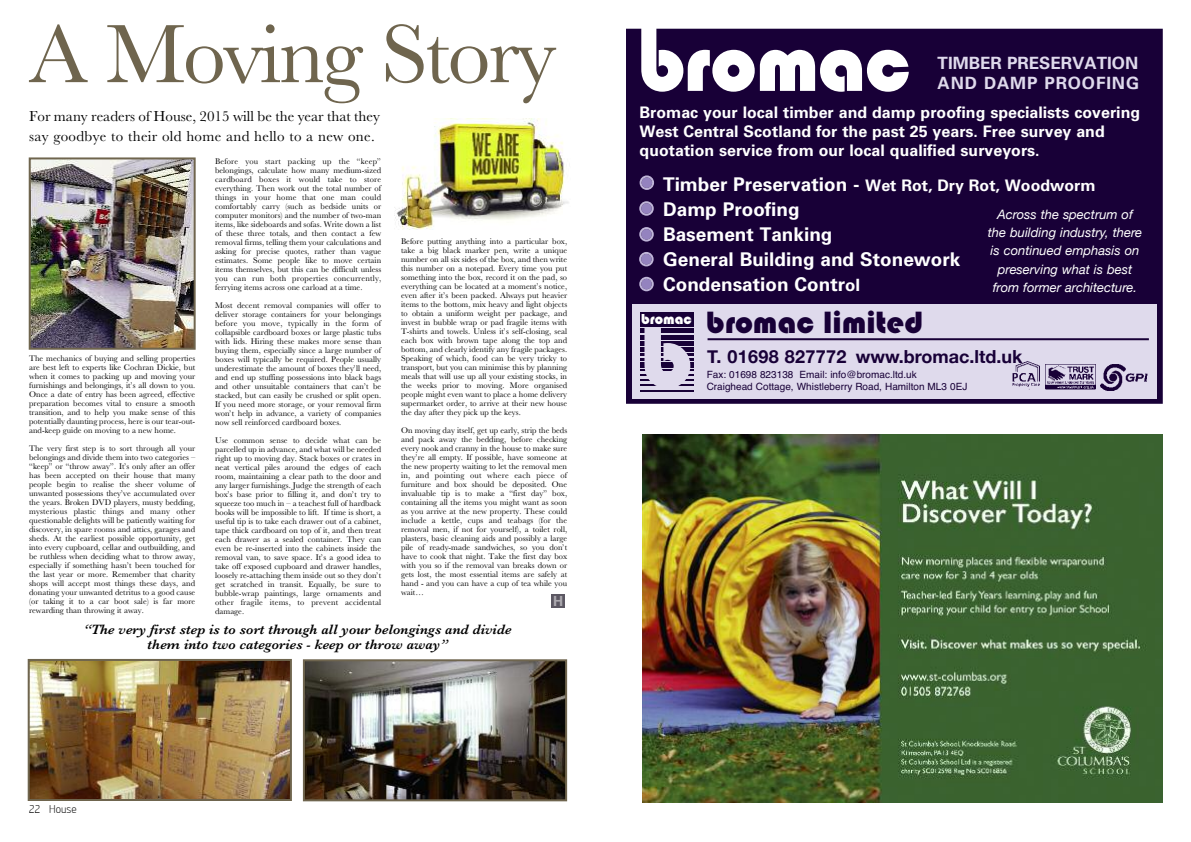
<style>
.page{position:relative;width:1191px;height:842px;background:#fff}
.page>*{position:absolute;margin:0;border:0;box-sizing:border-box;transform-origin:0 0}
.t1{font:90px "Bauhaus 93";color:#dfdaec}
.t2{font:86px "Baskerville";letter-spacing:-.03em;color:#6f654e}
.t3{font:32px "Bauhaus 93";color:#180037}
.t4{font:700 19px/25px "Univers";color:#fff}
.t5{font:700 18px "Helvetica Neue";color:#180037}
.t6{font:700 17px/20.4px "Univers";color:#dfdaec}
.t7{font:700 16px/19.2px "Univers";color:#fff}
.t8{font:15px/20px "Baskerville";color:#000}
.t9{font:15px "Bauhaus 93";color:#fff}
.t10{font:italic 600 14px/15px "Baskerville";color:#000;text-align:center}
.t11{font:700 14px "Univers";color:#aeabb1}
.t12{font:italic 13px/18.3px "Helvetica Neue";color:#fff;text-align:center}
.t13{font:11px "Engel Lightltd";color:#000}
.t14{font:10px/12px "Helvetica";color:#180037}
.t15{font:8.5px/9px "Baskerville";color:#000;text-align:justify}
.s1{font-size:19px}
.s2{font-size:17px}
</style>
<div class="page">
<div style="left:628px;top:31px;width:532px;height:371px;background:#180037"></div>
<div style="left:626px;top:29px;width:536px;height:375px;border:2px solid #180037"></div>
<div style="left:632px;top:305px;width:524px;height:94px;background:#dfdaec"></div>
<svg style="left:639px;top:175px;width:15px;height:15px"></svg>
<svg style="left:639px;top:201px;width:15px;height:15px"></svg>
<svg style="left:639px;top:227px;width:15px;height:15px"></svg>
<svg style="left:639px;top:252px;width:14px;height:14px"></svg>
<svg style="left:639px;top:277px;width:15px;height:14px"></svg>
<div style="left:639px;top:312px;width:55px;height:14px;background:#180037"></div>
<div style="left:639px;top:328px;width:55px;height:5px;background:#180037"></div>
<div style="left:639px;top:335px;width:55px;height:5px;background:#180037"></div>
<div style="left:639px;top:341px;width:55px;height:5px;background:#180037"></div>
<div style="left:639px;top:347px;width:55px;height:5px;background:#180037"></div>
<hr style="left:639px;top:354px;width:55px;height:2px;background:#180037">
<hr style="left:640px;top:358px;width:54px;height:2px;background:#180037">
<hr style="left:639px;top:362px;width:55px;height:2px;background:#180037">
<hr style="left:639px;top:365px;width:55px;height:3px;background:#180037">
<hr style="left:639px;top:369px;width:55px;height:2px;background:#180037">
<hr style="left:639px;top:375px;width:55px;height:1px;background:#180037">
<hr style="left:639px;top:379px;width:55px;height:2px;background:#180037">
<hr style="left:639px;top:384px;width:55px;height:2px;background:#180037">
<hr style="left:639px;top:390px;width:55px;height:1px;background:#180037">
<img style="left:1100px;top:364px;width:48px;height:27px">
<img style="left:1045px;top:365px;width:50px;height:25px">
<img style="left:1012px;top:362px;width:28px;height:28px">
<hr style="left:707px;top:338px;width:441px;height:2px;background:#180037">
<div style="left:551px;top:594px;width:14px;height:14px;background:#5c5863"></div>
<img style="left:32px;top:160px;width:161px;height:187px">
<div style="left:29px;top:157px;width:167px;height:193px;border:2px solid #6f654e"></div>
<img style="left:31px;top:662px;width:258px;height:136px">
<div style="left:28px;top:659px;width:264px;height:142px;border:2px solid #6f654e"></div>
<img style="left:306px;top:662px;width:258px;height:136px">
<div style="left:303px;top:659px;width:264px;height:142px;border:2px solid #6f654e"></div>
<img style="left:642px;top:435px;width:520px;height:367px">
<svg style="left:641px;top:28px;width:113px;height:64px"></svg>
<svg style="left:760px;top:50px;width:148px;height:42px"></svg>
<img style="left:394px;top:119px;width:175px;height:111px">
<h2 class="t2" style="left:29px;top:2px;width:529px">A Moving Story</h2>
<h3 class="t8" style="left:29px;top:106px;width:352px">For many readers of House, 2015 will be the year that they say goodbye to their old home and hello to a new one.</h3>
<p class="t15" style="left:29px;top:354px;width:168px">The mechanics of buying and selling properties are best left to experts like Cochran Dickie, but when it comes to packing up and moving your furnishings and belongings, it’s all down to you.<br>Once a date of entry has been agreed, effective preparation becomes vital to ensure a smooth transition, and to help you make sense of this potentially daunting process, here is our tear-out&shy;and-keep guide on moving to a new home.</p>
<p class="t15" style="left:29px;top:444px;width:168px">The very first step is to sort through all your belongings and divide them into two categories – “keep” or “throw away”. It’s only after an offer has been accepted on their house that many people begin to realise the sheer volume of unwanted possessions they’ve accumulated over the years. Broken DVD players, musty bedding, mysterious plastic things and many other questionable delights will be patiently waiting for discovery, in spare rooms and attics, garages and sheds. At the earliest possible opportunity, get into every cupboard, cellar and outbuilding, and be ruthless when deciding what to throw away, especially if something hasn’t been touched for the last year or more. Remember that charity shops will accept most things these days, and donating your unwanted detritus to a good cause (or taking it to a car boot sale) is far more rewarding than throwing it away.</p>
<p class="t15" style="left:215px;top:156px;width:168px">Before you start packing up the “keep” belongings, calculate how many medium-sized cardboard boxes it would take to store everything. Then work out the total number of things in your home that one man could comfortably carry (such as bedside units or computer monitors) and the number of two-man items, like sideboards and sofas. Write down a list of these three totals, and then contact a few removal firms, telling them your calculations and asking for precise quotes, rather than vague estimates. Some people like to move certain items themselves, but this can be difficult unless you can run both properties concurrently, ferrying items across one carload at a time.</p>
<p class="t15" style="left:215px;top:300px;width:168px">Most decent removal companies will offer to deliver storage containers for your belongings before you move, typically in the form of collapsible cardboard boxes or large plastic tubs with lids. Hiring these makes more sense than buying them, especially since a large number of boxes will typically be required. People usually underestimate the amount of boxes they’ll need, and end up stuffing possessions into black bags and other unsuitable containers that can’t be stacked, but can easily be crushed or split open.<br>If you need more storage, or your removal firm won’t help in advance, a variety of companies now sell reinforced cardboard boxes.</p>
<p class="t15" style="left:215px;top:435px;width:168px">Use common sense to decide what can be parcelled up in advance, and what will be needed right up to moving day. Stack boxes or crates in neat vertical piles around the edges of each room, maintaining a clear path to the door and any larger furnishings. Judge the strength of each box’s base prior to filling it, and don’t try to squeeze too much in – a teachest full of hardback books will be impossible to lift. If time is short, a useful tip is to take each drawer out of a cabinet, tape thick cardboard on top of it, and then treat each drawer as a sealed container. They can even be re-inserted into the cabinets inside the removal van, to save space. It’s a good idea to take off exposed cupboard and drawer handles, loosely re-attaching them inside out so they don’t get scratched in transit. Equally, be sure to bubble-wrap paintings, large ornaments and other fragile items, to prevent accidental damage.</p>
<p class="t15" style="left:401px;top:237px;width:168px">Before putting anything into a particular box, take a big black marker pen, write a unique number on all six sides of the box, and then write this number on a notepad. Every time you put something into the box, record it on the pad, so everything can be located at a moment’s notice, even after it’s been packed. Always put heavier items to the bottom, mix heavy and light objects to obtain a uniform weight per package, and invest in bubble wrap or pad fragile items with T-shirts and towels. Unless it’s self-closing, seal each box with brown tape along the top and bottom, and clearly identify any fragile packages.<br>Speaking of which, food can be very tricky to transport, but you can minimise this by planning meals that will use up all your existing stocks, in the weeks prior to moving. More organised people might even want to place a home delivery supermarket order, to arrive at their new house the day after they pick up the keys.</p>
<p class="t15" style="left:401px;top:426px;width:168px">On moving day itself, get up early, strip the beds and pack away the bedding, before checking every nook and cranny in the house to make sure they’re all empty. If possible, have someone at the new property waiting to let the removal men in, and pointing out where each piece of furniture and box should be deposited. One invaluable tip is to make a “first day” box, containing all the items you might want as soon as you arrive at the new property. These could include a kettle, cups and teabags (for the removal men, if not for yourself), a toilet roll, plasters, basic cleaning aids and possibly a large pile of ready-made sandwiches, so you don’t have to cook that night. Take the first day box with you so if the removal van breaks down or gets lost, the most essential items are safely at hand - and you can have a cup of tea while you wait…</p>
<h3 class="t11" style="left:553px;top:593px;width:12px">H</h3>
<h3 class="t10" style="left:84px;top:622px;width:429px">“The very first step is to sort through all your belongings and divide them into two categories - keep or throw away”</h3>
<p class="t13" style="left:29px;top:805px;width:49px">22 House</p>
<h3 class="t6" style="left:937px;top:53px;width:203px">TIMBER PRESERVATION<br>AND DAMP PROOFING</h3>
<h3 class="t7" style="left:639px;top:103px;width:502px">Bromac your local timber and damp proofing specialists covering<br>West Central Scotland for the past 25 years. Free survey and quotation service from our local qualified surveyors.</h3>
<h3 class="t7" style="left:663px;top:175px;width:434px"><span class="s1">Timber Preservation -</span> Wet Rot, Dry Rot, Woodworm</h3>
<h3 class="t4" style="left:663px;top:196px;width:299px">Damp Proofing<br>Basement Tanking<br>General Building and Stonework<br>Condensation Contr<span class="s2">ol</span></h3>
<h3 class="t12" style="left:987px;top:205px;width:156px">Across the spectrum of the building industry, there is continued emphasis on preserving what is best from former architecture.</h3>
<h3 class="t9" style="left:641px;top:310px;width:52px">bromac</h3>
<h1 class="t1" style="left:640px;top:304px;width:54px">b</h1>
<h3 class="t3" style="left:706px;top:303px;width:218px">bromac limited</h3>
<h3 class="t5" style="left:707px;top:346px;width:317px">T. 01698 827772 www.bromac.ltd.uk</h3>
<p class="t14" style="left:706px;top:368px;width:262px">Fax: 01698 823138 Email: info@bromac.ltd.uk<br>Craighead Cottage, Whistleberry Road, Hamilton ML3 0EJ</p>
</div>
